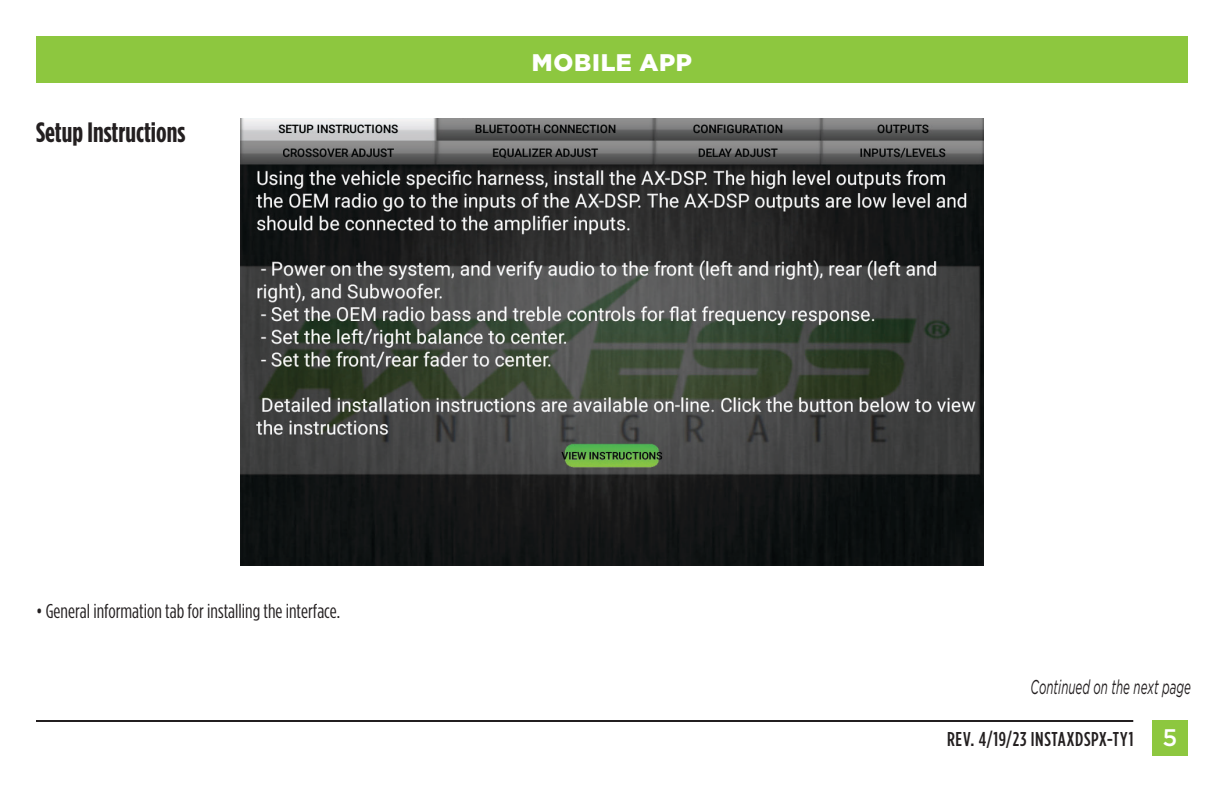
<style>
.page{position:relative;width:1224px;height:792px;background:#fff}
.page>*{position:absolute;margin:0;border:0;box-sizing:border-box;transform-origin:0 0}
.t1{font:700 28px "Gotham Condensed";color:#231f20}
.t2{font:900 24px "Gotham";letter-spacing:.03em;color:#fff}
.t3{font:20px "Gotham Condensed";color:#231f20}
.t4{font:500 20px "Gotham Condensed";letter-spacing:.035em;color:#231f20}
.t5{font:italic 20px "Gotham";color:#231f20;scale:.58 1}
.s1{font-family:"Gotham";font-size:24px;color:#fff}
</style>
<div class="page">
<div style="left:36px;top:36px;width:1152px;height:46px;background:#8dc73f"></div>
<div style="left:1152px;top:720px;width:36px;height:36px;background:#8dc73f"></div>
<hr style="left:36px;top:720px;width:1097px;height:2px;background:#231f20">
<img style="left:241px;top:118px;width:742px;height:447px">
<h1 class="t1" style="left:36px;top:116px;width:151px">Setup Instructions</h1>
<p class="t3" style="left:36px;top:600px;width:306px">• General information tab for installing the interface.</p>
<p class="t2" style="left:532px;top:48px;width:162px">MOBILE APP</p>
<p class="t5" style="left:1031px;top:676px;width:278px">Continued on the next page</p>
<p class="t4" style="left:947px;top:728px;width:232px">REV. 4/19/23 INSTAXDSPX-TY1 <span class="s1">5</span></p>
</div>
